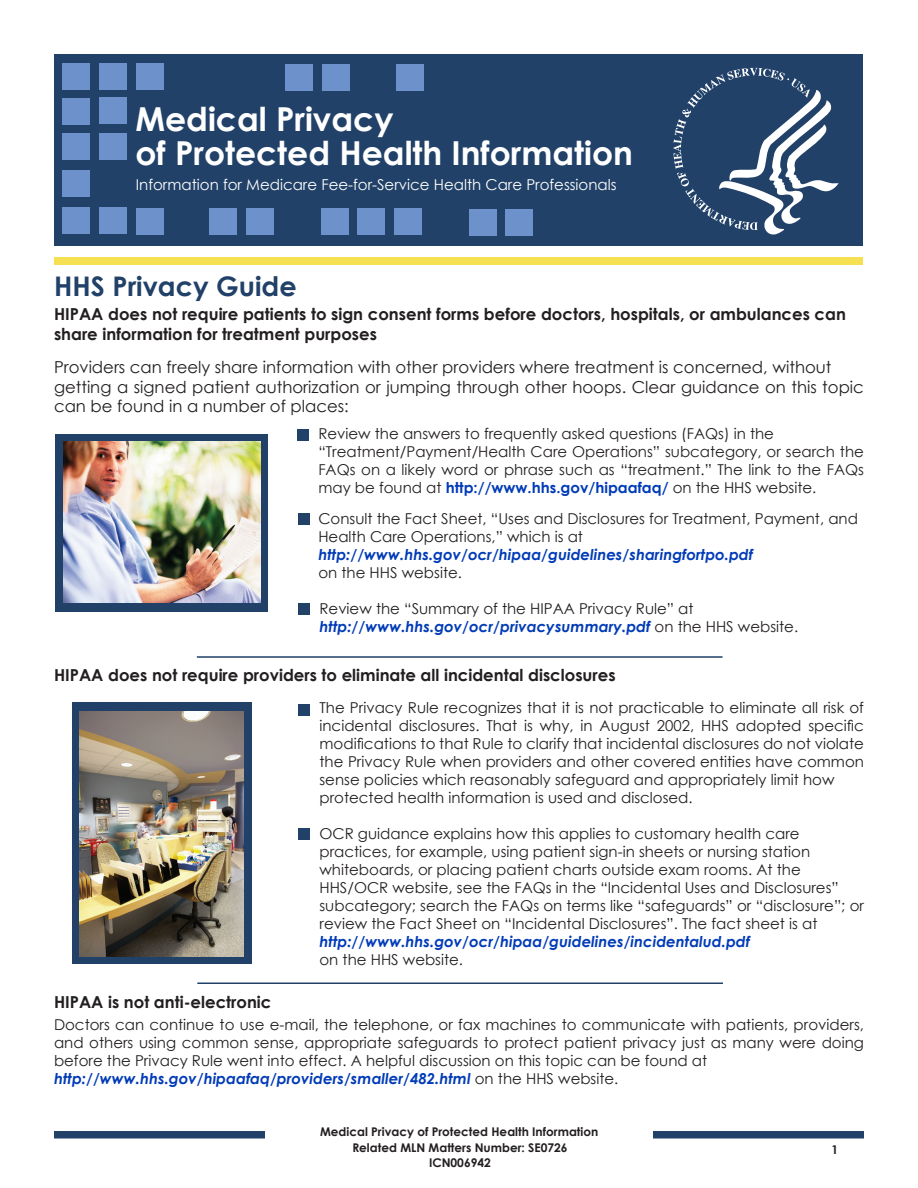
<style>
.page{position:relative;width:918px;height:1188px;background:#fff}
.page>*{position:absolute;margin:0;border:0;box-sizing:border-box;transform-origin:0 0}
.t1{font:700 33px "Century Gothic";color:#fff}
.t2{font:700 27px "Century Gothic";color:#214168}
.t3{font:700 16.5px/19.8px "Century Gothic";color:#231f20}
.t4{font:16.5px/19.8px "Century Gothic";color:#231f20}
.t5{font:15px/18px "Century Gothic";color:#231f20;text-align:justify}
.t6{font:italic 700 15px "Century Gothic";color:#003bb7}
.t7{font:15px "Century Gothic";color:#fff}
.t8{font:700 12px "Century Gothic";color:#231f20}
.s1{font-weight:700;color:#003bb7}
.s2{font-weight:400;font-style:normal;color:#231f20}
</style>
<div class="page">
<div style="left:56px;top:434px;width:212px;height:178px;background:#214168"></div>
<img style="left:63px;top:499px;width:197px;height:104px">
<img style="left:55px;top:429px;width:254px;height:70px">
<div style="left:298px;top:429px;width:11px;height:11px;background:#214168"></div>
<div style="left:298px;top:514px;width:11px;height:11px;background:#214168"></div>
<div style="left:298px;top:603px;width:11px;height:12px;background:#214168"></div>
<hr style="left:197px;top:656px;width:526px;height:2px;background:#214168">
<div style="left:54px;top:1131px;width:810px;height:7px;background:#214168"></div>
<div style="left:299px;top:704px;width:11px;height:11px;background:#214168"></div>
<div style="left:299px;top:828px;width:11px;height:12px;background:#214168"></div>
<div style="left:72px;top:703px;width:180px;height:261px;background:#214168"></div>
<img style="left:80px;top:711px;width:163px;height:246px">
<hr style="left:197px;top:982px;width:526px;height:2px;background:#214168">
<div style="left:266px;top:1126px;width:387px;height:16px;background:#fff"></div>
<div style="left:55px;top:55px;width:808px;height:191px;background:#214168"></div>
<div style="left:55px;top:257px;width:808px;height:8px;background:#f4e051"></div>
<svg style="left:673px;top:68px;width:166px;height:167px"></svg>
<div style="left:62px;top:207px;width:28px;height:27px;background:#6c91cb"></div>
<div style="left:62px;top:170px;width:28px;height:27px;background:#6c91cb"></div>
<div style="left:62px;top:134px;width:28px;height:26px;background:#6c91cb"></div>
<div style="left:62px;top:98px;width:28px;height:27px;background:#6c91cb"></div>
<div style="left:62px;top:63px;width:28px;height:27px;background:#6c91cb"></div>
<div style="left:99px;top:207px;width:28px;height:27px;background:#6c91cb"></div>
<div style="left:136px;top:208px;width:28px;height:27px;background:#6c91cb"></div>
<div style="left:210px;top:208px;width:27px;height:27px;background:#6c91cb"></div>
<div style="left:99px;top:63px;width:28px;height:27px;background:#6c91cb"></div>
<div style="left:136px;top:63px;width:28px;height:27px;background:#6c91cb"></div>
<div style="left:246px;top:208px;width:28px;height:27px;background:#6c91cb"></div>
<div style="left:321px;top:208px;width:27px;height:28px;background:#6c91cb"></div>
<div style="left:357px;top:208px;width:28px;height:28px;background:#6c91cb"></div>
<div style="left:285px;top:64px;width:28px;height:27px;background:#6c91cb"></div>
<div style="left:322px;top:64px;width:28px;height:27px;background:#6c91cb"></div>
<div style="left:394px;top:208px;width:28px;height:28px;background:#6c91cb"></div>
<div style="left:469px;top:209px;width:27px;height:27px;background:#6c91cb"></div>
<div style="left:505px;top:209px;width:28px;height:27px;background:#6c91cb"></div>
<div style="left:99px;top:133px;width:28px;height:27px;background:#6c91cb"></div>
<div style="left:99px;top:98px;width:28px;height:26px;background:#6c91cb"></div>
<div style="left:396px;top:64px;width:27px;height:27px;background:#6c91cb"></div>
<p class="t1" style="left:135px;top:93px;width:260px">Medical Privacy</p>
<p class="t1" style="left:135px;top:128px;width:499px">of Protected Health Information</p>
<p class="t7" style="left:136px;top:174px;width:482px">Information for Medicare Fee-for-Service Health Care Professionals</p>
<p class="t2" style="left:54px;top:266px;width:244px">HHS Privacy Guide</p>
<p class="t3" style="left:54px;top:303px;width:793px">HIPAA does not require patients to sign consent forms before doctors, hospitals, or ambulances can share information for treatment purposes</p>
<p class="t4" style="left:54px;top:357px;width:779px">Providers can freely share information with other providers where treatment is concerned, without</p>
<p class="t4" style="left:54px;top:376px;width:811px">getting a signed patient authorization or jumping through other hoops. Clear guidance on this topic can be found in a number of places:</p>
<p class="t5" style="left:318px;top:424px;width:457px">Review the answers to frequently asked questions (FAQs) in the</p>
<p class="t5" style="left:318px;top:442px;width:547px">“Treatment/Payment/Health Care Operations” subcategory, or search the FAQs on a likely word or phrase such as “treatment.” The link to the FAQs may be found at <span class="s1">http://www.hhs.gov/hipaafaq/</span> on the HHS website.</p>
<p class="t5" style="left:318px;top:510px;width:541px">Consult the Fact Sheet, “Uses and Disclosures for Treatment, Payment, and<br>Health Care Operations,” which is at</p>
<p class="t6" style="left:318px;top:543px;width:436px">http://www.hhs.gov/ocr/hipaa/guidelines/sharingfortpo.pdf</p>
<p class="t5" style="left:318px;top:564px;width:145px">on the HHS website.</p>
<p class="t5" style="left:320px;top:599px;width:376px">Review the “Summary of the HIPAA Privacy Rule” at</p>
<p class="t6" style="left:320px;top:615px;width:480px">http://www.hhs.gov/ocr/privacysummary.pdf <span class="s2">on the HHS website.</span></p>
<p class="t3" style="left:54px;top:664px;width:563px">HIPAA does not require providers to eliminate all incidental disclosures</p>
<p class="t5" style="left:320px;top:699px;width:546px">The Privacy Rule recognizes that it is not practicable to eliminate all risk of incidental disclosures. That is why, in August 2002, HHS adopted specific modifications to that Rule to clarify that incidental disclosures do not violate the Privacy Rule when providers and other covered entities have common sense policies which reasonably safeguard and appropriately limit how</p>
<p class="t5" style="left:320px;top:789px;width:375px">protected health information is used and disclosed.</p>
<p class="t5" style="left:320px;top:825px;width:482px">OCR guidance explains how this applies to customary health care</p>
<p class="t5" style="left:320px;top:843px;width:492px">practices, for example, using patient sign-in sheets or nursing station</p>
<p class="t5" style="left:320px;top:861px;width:483px">whiteboards, or placing patient charts outside exam rooms. At the</p>
<p class="t5" style="left:320px;top:879px;width:521px">HHS/OCR website, see the FAQs in the “Incidental Uses and Disclosures”</p>
<p class="t5" style="left:320px;top:897px;width:546px">subcategory; search the FAQs on terms like “safeguards” or “disclosure”; or review the Fact Sheet on “Incidental Disclosures”. The fact sheet is at</p>
<p class="t6" style="left:320px;top:930px;width:432px">http://www.hhs.gov/ocr/hipaa/guidelines/incidentalud.pdf</p>
<p class="t5" style="left:320px;top:951px;width:145px">on the HHS website.</p>
<p class="t3" style="left:54px;top:991px;width:219px">HIPAA is not anti-electronic</p>
<p class="t5" style="left:54px;top:1016px;width:812px">Doctors can continue to use e-mail, the telephone, or fax machines to communicate with patients, providers, and others using common sense, appropriate safeguards to protect patient privacy just as many were doing before the Privacy Rule went into effect. A helpful discussion on this topic can be found at</p>
<p class="t6" style="left:54px;top:1067px;width:566px">http://www.hhs.gov/hipaafaq/providers/smaller/482.html <span class="s2">on the HHS website.</span></p>
<p class="t8" style="left:320px;top:1122px;width:280px">Medical Privacy of Protected Health Information</p>
<p class="t8" style="left:831px;top:1140px;width:8px">1</p>
<p class="t8" style="left:352px;top:1139px;width:217px">Related MLN Matters Number: SE0726</p>
<p class="t8" style="left:429px;top:1153px;width:63px">ICN006942</p>
</div>
